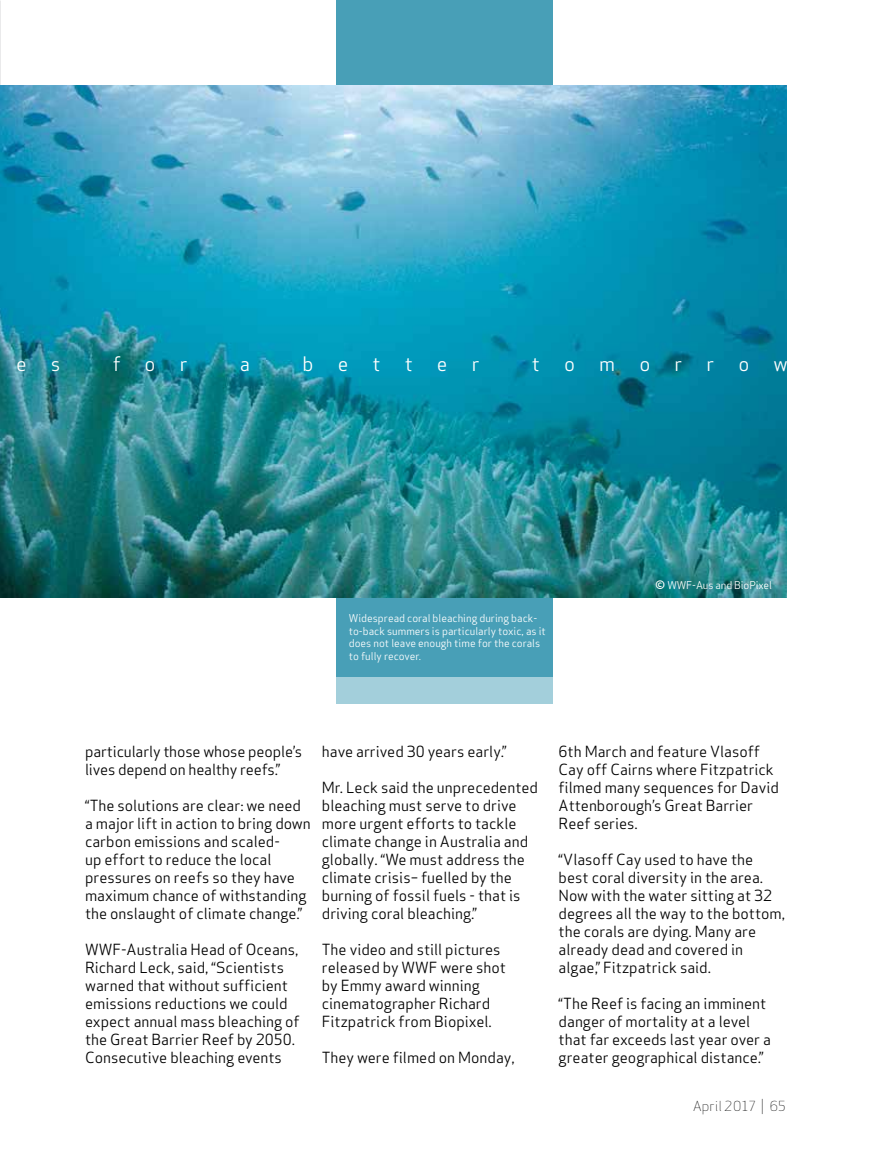
<style>
.page{position:relative;width:872px;height:1149px;background:#fff}
.page>*{position:absolute;margin:0;border:0;box-sizing:border-box;transform-origin:0 0}
.t1{font:19.5px "Apex New";color:#fff}
.t2{font:15px/18px "Apex Sans";color:#000}
.t3{font:300 13.5px "Apex Sans";color:#000}
.t4{font:10.5px/12.6px "Apex Sans";color:#fff}
.s1{font-family:"DIN";font-weight:700;font-size:12px}
.s2{font-size:14.85px}
</style>
<div class="page">
<img style="left:0;top:0;width:1px;height:597px">
<div style="left:337px;top:0;width:216px;height:676px;background:#489fb7"></div>
<img style="left:0;top:85px;width:787px;height:512px">
<div style="left:337px;top:676px;width:216px;height:28px;background:#a3cfdb"></div>
<h1 class="t1" style="left:16px;top:351px;width:11px">e</h1>
<h1 class="t1" style="left:51px;top:351px;width:10px">s</h1>
<h1 class="t1" style="left:113px;top:351px;width:9px">f</h1>
<h1 class="t1" style="left:145px;top:351px;width:12px">o</h1>
<h1 class="t1" style="left:180px;top:351px;width:9px">r</h1>
<h1 class="t1" style="left:240px;top:351px;width:11px">a</h1>
<h1 class="t1" style="left:303px;top:351px;width:12px">b</h1>
<h1 class="t1" style="left:338px;top:351px;width:11px">e</h1>
<h1 class="t1" style="left:373px;top:351px;width:9px">t</h1>
<h1 class="t1" style="left:405px;top:351px;width:9px">t</h1>
<h1 class="t1" style="left:437px;top:351px;width:11px">e</h1>
<h1 class="t1" style="left:472px;top:351px;width:9px">r</h1>
<h1 class="t1" style="left:532px;top:351px;width:9px">t</h1>
<h1 class="t1" style="left:564px;top:351px;width:12px">o</h1>
<h1 class="t1" style="left:599px;top:351px;width:17px">m</h1>
<h1 class="t1" style="left:639px;top:351px;width:12px">o</h1>
<h1 class="t1" style="left:675px;top:351px;width:9px">r</h1>
<h1 class="t1" style="left:707px;top:351px;width:9px">r</h1>
<h1 class="t1" style="left:739px;top:351px;width:12px">o</h1>
<h1 class="t1" style="left:774px;top:351px;width:15px">w</h1>
<p class="t4" style="left:349px;top:610px;width:199px">Widespread coral bleaching during back&shy;to-back summers is particularly toxic, as it does not leave enough time for the corals to fully recover.</p>
<p class="t4" style="left:655px;top:578px;width:118px"><span class="s1">©</span> WWF-Aus and BioPixel</p>
<p class="t2" style="left:85px;top:741px;width:218px">particularly those whose people’s lives depend on healthy reefs.”</p>
<p class="t2" style="left:85px;top:795px;width:227px">“The solutions are clear: we need a major lift in action to bring down carbon emissions and scaled-<br>up effort to reduce the local pressures on reefs so they have maximum chance of withstanding the onslaught of climate change.”</p>
<p class="t2" style="left:85px;top:939px;width:216px">WWF-Australia Head of Oceans,<br>Richard Leck, said, “Scientists warned that without sufficient emissions reductions we could expect annual mass bleaching of the Great Barrier Reef by 2050.<br>Consecutive bleaching events</p>
<p class="t2" style="left:322px;top:741px;width:186px">have arrived 30 years early.”</p>
<p class="t2" style="left:322px;top:777px;width:218px">Mr. Leck said the unprecedented bleaching must serve to drive more urgent efforts to tackle climate change in Australia and globally. “We must address the climate crisis– fuelled by the burning of fossil fuels - that is driving coral bleaching.”</p>
<p class="t2" style="left:322px;top:939px;width:186px">The video and still pictures released by WWF were shot by Emmy award winning cinematographer Richard<br>Fitzpatrick from Biopixel.</p>
<p class="t2" style="left:322px;top:1046px;width:194px">They were filmed on Monday,</p>
<p class="t2" style="left:558px;top:741px;width:222px">6th March and feature Vlasoff<br>Cay off Cairns where Fitzpatrick filmed many sequences for David<br>Attenborough’s Great Barrier<br>Reef series.</p>
<p class="t2" style="left:558px;top:849px;width:228px">“Vlasoff Cay used to have the best coral diversity in the area.<br>Now with the water sitting at 32 degrees all the way to the bottom, the corals are dying. Many are already dead and covered in algae,” Fitzpatrick said.</p>
<p class="t2" style="left:558px;top:993px;width:214px">“The Reef is facing an imminent danger of mortality at a level that far exceeds last year over a greater geographical distance.”</p>
<p class="t3" style="left:693px;top:1097px;width:93px">April 2017 <span class="s2">|</span> 65</p>
</div>
